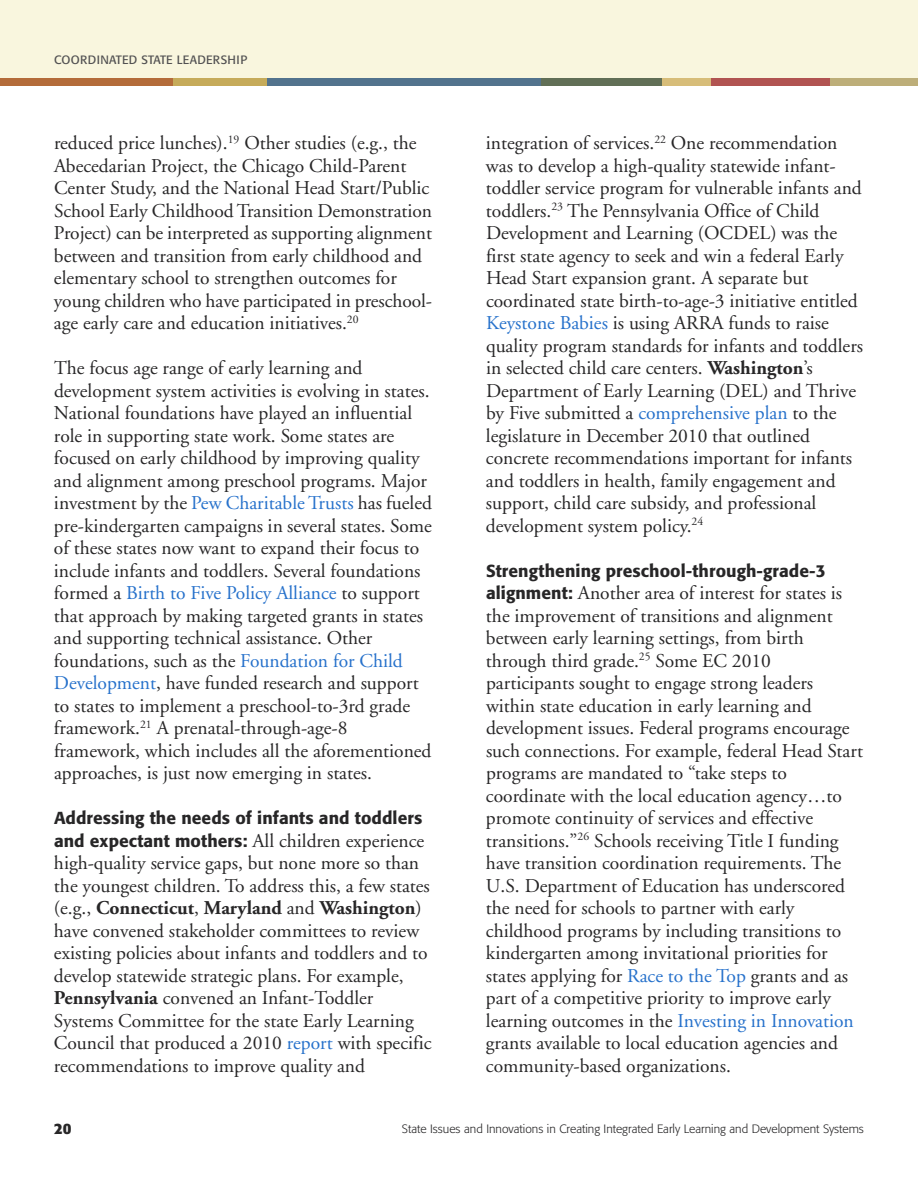
<style>
.page{position:relative;width:918px;height:1188px;background:#fff}
.page>*{position:absolute;margin:0;border:0;box-sizing:border-box;transform-origin:0 0}
.t1{font:19.5px/22.5px "Adobe Garamond";color:#272627}
.t2{font:500 17.25px "Formata";letter-spacing:.005em;color:#272627}
.t3{font:700 15px "Formata";color:#272627}
.t4{font:300 12px "Formata";color:#272627}
.t5{font:12px "Formata";letter-spacing:.025em;color:#525152}
.s1{color:#2671cb}
.s2{font-family:"Formata";font-weight:500;font-size:17.25px}
.s3{font-weight:700}
</style>
<div class="page">
<div style="left:0;top:0;width:918px;height:81px;background:#f9f6de"></div>
<div style="left:0;top:79px;width:174px;height:7px;background:#b46c3a"></div>
<div style="left:265px;top:79px;width:277px;height:7px;background:#53738d"></div>
<div style="left:173px;top:79px;width:94px;height:7px;background:#c6ab5a"></div>
<div style="left:541px;top:79px;width:121px;height:7px;background:#616f56"></div>
<div style="left:710px;top:79px;width:121px;height:7px;background:#b15451"></div>
<div style="left:662px;top:79px;width:49px;height:7px;background:#d7bd79"></div>
<div style="left:830px;top:79px;width:88px;height:7px;background:#bdae79"></div>
<p class="t5" style="left:54px;top:54px;width:195px">COORDINATED STATE LEADERSHIP</p>
<p class="t1" style="left:54px;top:133px;width:380px">reduced price lunches).<sup>19</sup> Other studies (e.g., the Abecedarian Project, the Chicago Child-Parent Center Study, and the National Head Start/Public School Early Childhood Transition Demonstration Project) can be interpreted as supporting alignment between and transition from early childhood and elementary school to strengthen outcomes for young children who have participated in preschool&shy;age early care and education initiatives.<sup>20</sup></p>
<p class="t1" style="left:54px;top:358px;width:380px">The focus age range of early learning and development system activities is evolving in states.<br>National foundations have played an influential role in supporting state work. Some states are focused on early childhood by improving quality and alignment among preschool programs. Major investment by the <span class="s1">Pew Charitable Trusts</span> has fueled pre-kindergarten campaigns in several states. Some of these states now want to expand their focus to include infants and toddlers. Several foundations formed a <span class="s1">Birth to Five Policy Alliance</span> to support that approach by making targeted grants in states and supporting technical assistance. Other foundations, such as the <span class="s1">Foundation for Child Development</span>, have funded research and support to states to implement a preschool-to-3rd grade framework.<sup>21</sup> A prenatal-through-age-8 framework, which includes all the aforementioned approaches, is just now emerging in states.</p>
<p class="t2" style="left:54px;top:811px;width:370px">Addressing the needs of infants and toddlers</p>
<p class="t1" style="left:54px;top:831px;width:379px"><span class="s2">and expectant mothers:</span> All children experience high-quality service gaps, but none more so than the youngest children. To address this, a few states (e.g., <span class="s3">Connecticut</span>, <span class="s3">Maryland</span> and <span class="s3">Washington</span>) have convened stakeholder committees to review existing policies about infants and toddlers and to develop statewide strategic plans. For example, <span class="s3">Pennsylvania</span> convened an Infant-Toddler Systems Committee for the state Early Learning Council that produced a 2010 <span class="s1">report</span> with specific recommendations to improve quality and</p>
<p class="t1" style="left:486px;top:133px;width:379px">integration of services.<sup>22</sup> One recommendation was to develop a high-quality statewide infant&shy;toddler service program for vulnerable infants and toddlers.<sup>23</sup> The Pennsylvania Office of Child Development and Learning (OCDEL) was the first state agency to seek and win a federal Early Head Start expansion grant. A separate but coordinated state birth-to-age-3 initiative entitled <span class="s1">Keystone Babies</span> is using ARRA funds to raise quality program standards for infants and toddlers in selected child care centers. <span class="s3">Washington</span>’s Department of Early Learning (DEL) and Thrive by Five submitted a <span class="s1">comprehensive plan</span> to the legislature in December 2010 that outlined concrete recommendations important for infants and toddlers in health, family engagement and support, child care subsidy, and professional development system policy.<sup>24</sup></p>
<p class="t2" style="left:486px;top:563px;width:341px">Strengthening preschool-through-grade-3</p>
<p class="t1" style="left:486px;top:583px;width:379px"><span class="s2">alignment:</span> Another area of interest for states is the improvement of transitions and alignment between early learning settings, from birth through third grade.<sup>25</sup> Some EC 2010 participants sought to engage strong leaders within state education in early learning and development issues. Federal programs encourage such connections. For example, federal Head Start programs are mandated to “take steps to coordinate with the local education agency…to promote continuity of services and effective transitions.”<sup>26</sup> Schools receiving Title I funding have transition coordination requirements. The</p>
<p class="t1" style="left:486px;top:876px;width:369px">U.S. Department of Education has underscored the need for schools to partner with early childhood programs by including transitions to kindergarten among invitational priorities for states applying for <span class="s1">Race to the Top</span> grants and as part of a competitive priority to improve early learning outcomes in the <span class="s1">Investing in Innovation </span>grants available to local education agencies and community-based organizations.</p>
<p class="t3" style="left:54px;top:1122px;width:19px">20</p>
<p class="t4" style="left:402px;top:1123px;width:464px">State Issues and Innovations in Creating Integrated Early Learning and Development Systems</p>
</div>
